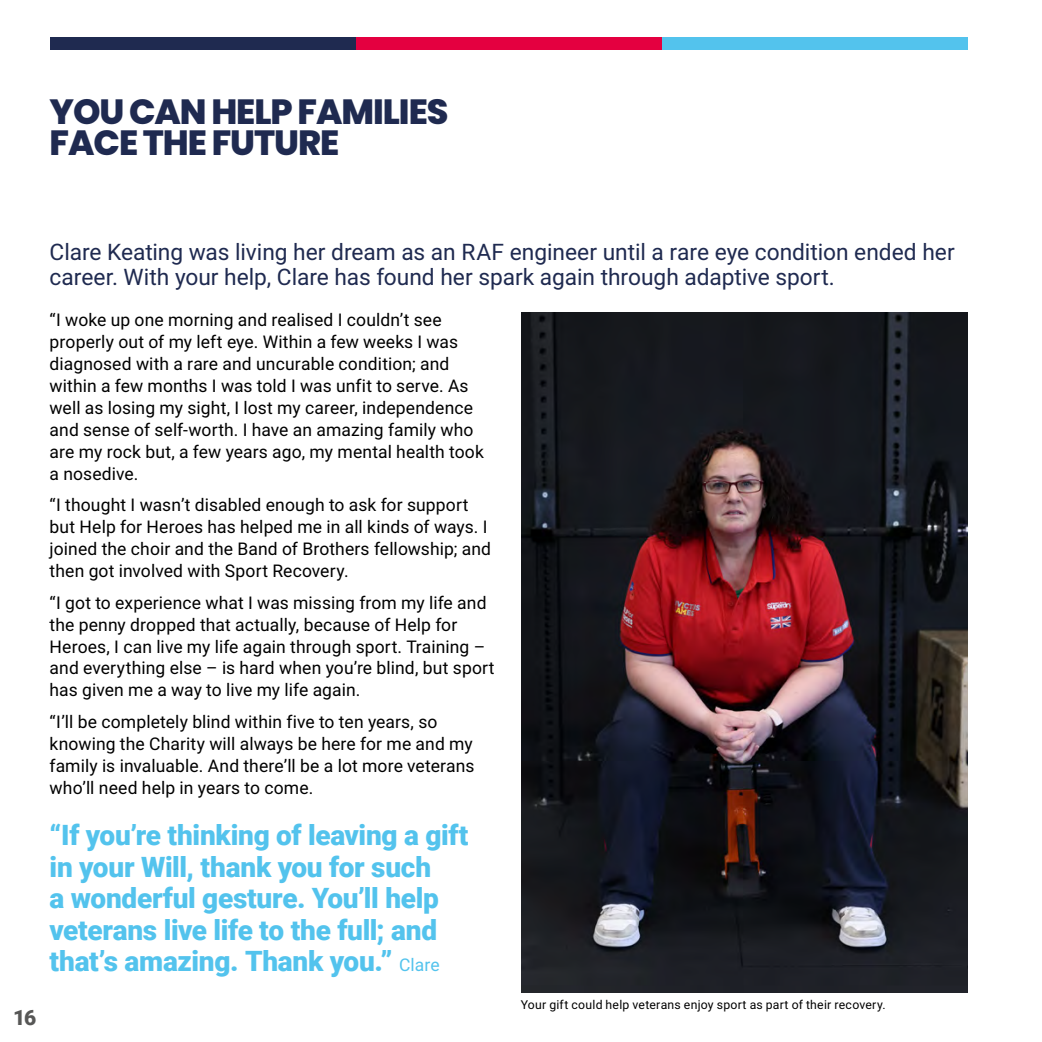
<style>
.page{position:relative;width:1042px;height:1042px;background:#fff}
.page>*{position:absolute;margin:0;border:0;box-sizing:border-box;transform-origin:0 0}
.t1{font:800 35px/31.5px "Poppins";letter-spacing:-.03em;color:#1f2a50}
.t2{font:900 28px/31.5px "Roboto";letter-spacing:-.01em;color:#53c3ed}
.t3{font:22.75px/24.5px "Roboto";color:#1f2a50}
.t4{font:900 21px "Roboto";color:#575756}
.t5{font:17.5px/21.9px "Roboto";letter-spacing:.005em;color:#000}
.t6{font:12.25px "Roboto";letter-spacing:.02em;color:#000}
.s1{font-weight:400;font-size:17.5px}
</style>
<div class="page">
<div style="left:356px;top:37px;width:305px;height:13px;background:#e40040"></div>
<div style="left:661px;top:37px;width:306px;height:13px;background:#53c3ed"></div>
<div style="left:50px;top:37px;width:306px;height:13px;background:#1f2a50"></div>
<img style="left:521px;top:313px;width:446px;height:679px">
<h1 class="t1" style="left:50px;top:96px;width:400px">YOU CAN HELP FAMILIES<br>FACE THE FUTURE</h1>
<p class="t4" style="left:13px;top:1002px;width:25px">16</p>
<h3 class="t3" style="left:50px;top:239px;width:906px">Clare Keating was living her dream as an RAF engineer until a rare eye condition ended her career. With your help, Clare has found her spark again through adaptive sport.</h3>
<p class="t5" style="left:50px;top:309px;width:436px">“I woke up one morning and realised I couldn’t see properly out of my left eye. Within a few weeks I was diagnosed with a rare and uncurable condition; and within a few months I was told I was unfit to serve. As well as losing my sight, I lost my career, independence and sense of self-worth. I have an amazing family who are my rock but, a few years ago, my mental health took a nosedive.</p>
<p class="t5" style="left:50px;top:493px;width:443px">“I thought I wasn’t disabled enough to ask for support but Help for Heroes has helped me in all kinds of ways. I joined the choir and the Band of Brothers fellowship; and then got involved with Sport Recovery.</p>
<p class="t5" style="left:50px;top:591px;width:446px">“I got to experience what I was missing from my life and the penny dropped that actually, because of Help for Heroes, I can live my life again through sport. Training – and everything else – is hard when you’re blind, but sport has given me a way to live my life again.</p>
<p class="t5" style="left:50px;top:710px;width:426px">“I’ll be completely blind within five to ten years, so knowing the Charity will always be here for me and my family is invaluable. And there’ll be a lot more veterans who’ll need help in years to come.</p>
<h2 class="t2" style="left:50px;top:818px;width:420px">“If you’re thinking of leaving a gift in your Will, thank you for such<br>a wonderful gesture. You’ll help veterans live life to the full; and that’s amazing. Thank you.” <span class="s1">Clare</span></h2>
<p class="t6" style="left:521px;top:995px;width:366px">Your gift could help veterans enjoy sport as part of their recovery.</p>
</div>
